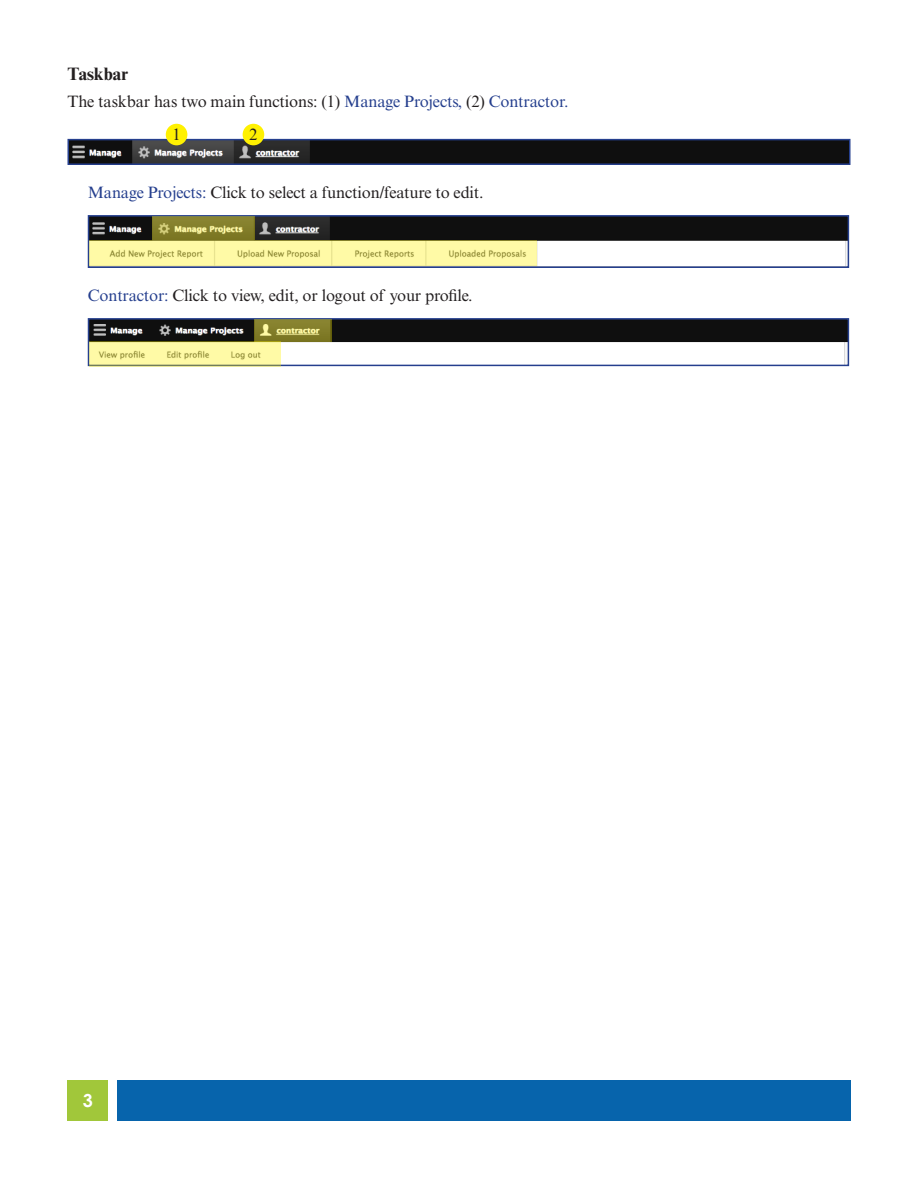
<style>
.page{position:relative;width:918px;height:1188px;background:#fff}
.page>*{position:absolute;margin:0;border:0;box-sizing:border-box;transform-origin:0 0}
.Sub_Heads{font:700 18px "Times New Roman MT Std";letter-spacing:-.01em;color:#231f20}
.t1{font:700 18px "Century Gothic";color:#fff}
.body_text{font:16.5px "Times New Roman MT Std";letter-spacing:-.01em;color:#231f20}
.s1{color:#253f8e}
</style>
<div class="page">
<div style="left:68px;top:1080px;width:40px;height:40px;background:#a1c73a"></div>
<div style="left:117px;top:1080px;width:733px;height:40px;background:#0764ac"></div>
<img style="left:71px;top:142px;width:776px;height:20px">
<div style="left:68px;top:139px;width:782px;height:26px;border:2px solid #253f8e"></div>
<div style="left:166px;top:124px;width:21px;height:21px;background:#fff101;border-radius:50%"></div>
<div style="left:243px;top:124px;width:21px;height:21px;background:#fff101;border-radius:50%"></div>
<img style="left:91px;top:218px;width:755px;height:47px">
<div style="left:88px;top:215px;width:761px;height:53px;border:2px solid #253f8e"></div>
<svg style="left:152px;top:216px;width:102px;height:24px;background:#908b39"></svg>
<svg style="left:89px;top:240px;width:448px;height:25px;background:#f2ed99"></svg>
<img style="left:91px;top:321px;width:755px;height:42px">
<div style="left:88px;top:318px;width:761px;height:48px;border:2px solid #253f8e"></div>
<svg style="left:254px;top:319px;width:77px;height:23px;background:#918d3b"></svg>
<svg style="left:89px;top:341px;width:192px;height:26px;background:#eae695"></svg>
<p class="Sub_Heads" style="left:68px;top:63px;width:62px">Taskbar</p>
<p class="body_text" style="left:68px;top:92px;width:503px">The taskbar has two main functions: (1) <span class="s1">Manage Projects,</span> (2) <span class="s1">Contractor.</span></p>
<p class="body_text" style="left:172px;top:125px;width:10px">1</p>
<p class="body_text" style="left:249px;top:125px;width:10px">2</p>
<p class="body_text" style="left:88px;top:183px;width:398px"><span class="s1">Manage Projects:</span> Click to select a function/feature to edit.</p>
<p class="body_text" style="left:88px;top:286px;width:386px"><span class="s1">Contractor:</span> Click to view, edit, or logout of your profile.</p>
<p class="t1" style="left:83px;top:1090px;width:12px">3</p>
</div>
